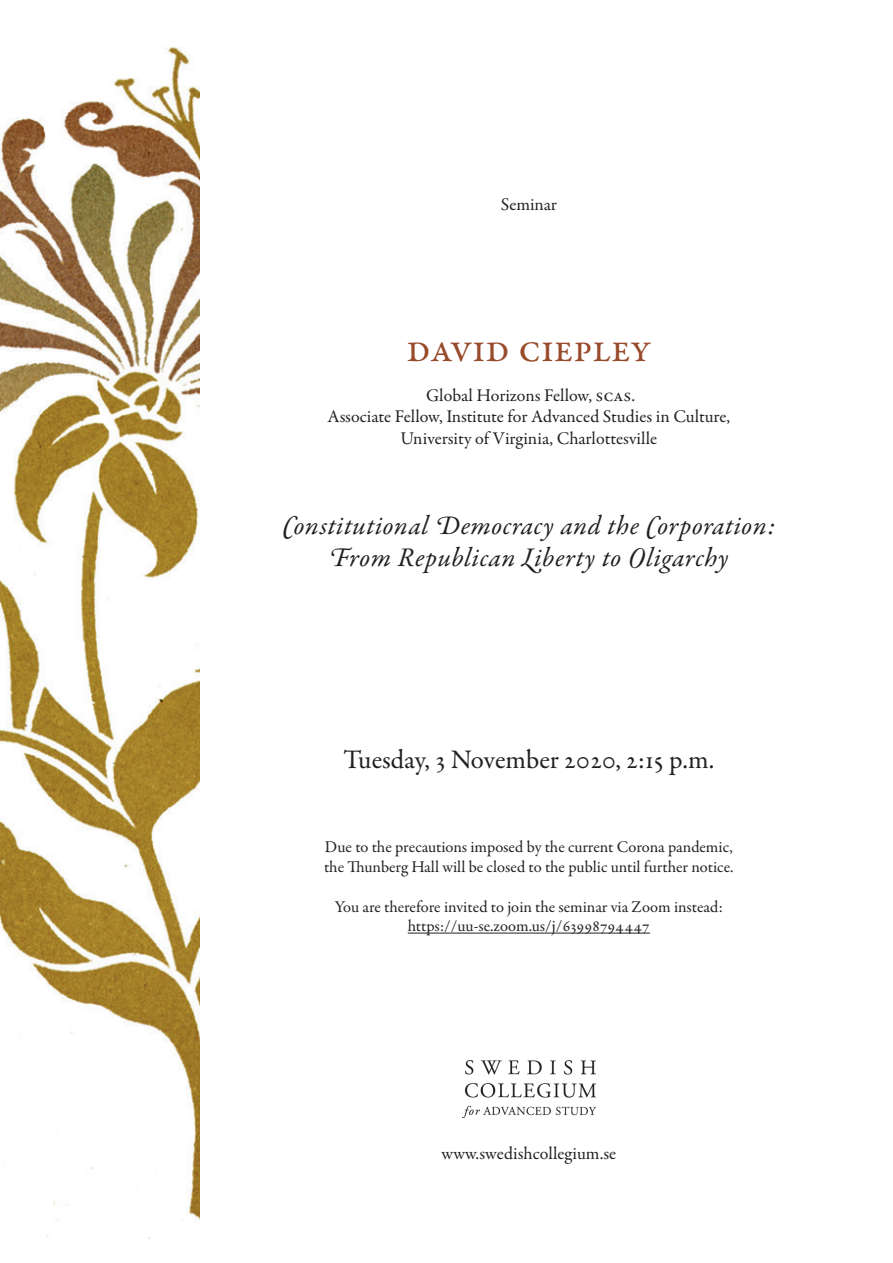
<style>
.page{position:relative;width:893px;height:1263px;background:#fff}
.page>*{position:absolute;margin:0;border:0;box-sizing:border-box;transform-origin:0 0}
.t1{font:40.5px "Garamond Premr Pro";letter-spacing:-.005em;color:#984b2a}
.t2{font:italic 27px/32.4px "Garamond Premr Pro";letter-spacing:.02em;color:#231f20;text-align:center}
.t3{font:27px "Garamond Premr Pro";letter-spacing:-.01em;color:#231f20}
.t4{font:18px/21.6px "Garamond Premr Pro";color:#231f20;text-align:center}
.t5{font:16.5px/19.8px "Garamond Premr Pro";color:#231f20}
</style>
<div class="page">
<hr style="left:408px;top:933px;width:242px;height:1px;background:#231f20">
<img style="left:462px;top:1060px;width:133px;height:58px">
<img style="left:0;top:47px;width:200px;height:1192px">
<p class="t4" style="left:501px;top:193px;width:58px">Seminar</p>
<h1 class="t1" style="left:407px;top:324px;width:246px">david ciepley</h1>
<p class="t4" style="left:327px;top:385px;width:404px">Global Horizons Fellow, scas.<br>Associate Fellow, Institute for Advanced Studies in Culture,<br>University of Virginia, Charlottesville</p>
<h2 class="t2" style="left:282px;top:511px;width:494px">Constitutional Democracy and the Corporation:<br>From Republican Liberty to Oligarchy</h2>
<h2 class="t3" style="left:343px;top:743px;width:373px">Tuesday, 3 November 2020, 2:15 p.m.</h2>
<p class="t5" style="left:324px;top:837px;width:411px">Due to the precautions imposed by the current Corona pandemic, the Thunberg Hall will be closed to the public until further notice.</p>
<p class="t5" style="left:335px;top:897px;width:390px;text-align:center">You are therefore invited to join the seminar via Zoom instead: https://uu-se.zoom.us/j/63998794447</p>
<p class="t4" style="left:442px;top:1143px;width:176px">www.swedishcollegium.se</p>
</div>
